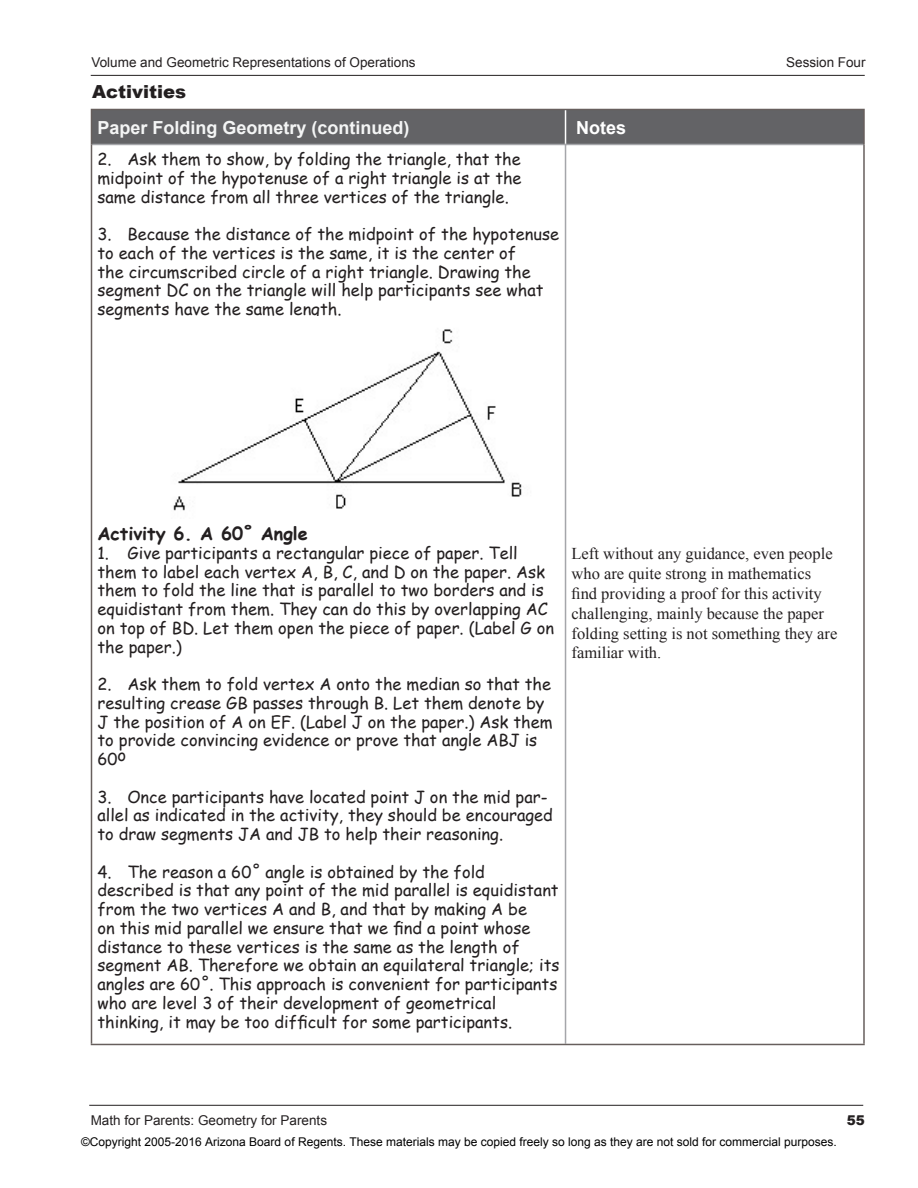
<style>
.page{position:relative;width:918px;height:1188px;background:#fff}
.page>*{position:absolute;margin:0;border:0;box-sizing:border-box;transform-origin:0 0}
.t1{font:700 18px "Arial";color:#f4f5f5}
.t2{font:700 18px "Comic Sans MS";color:#231f20}
.t3{font:900 18px "Arial";color:#231f20}
.t4{font:700 18px "Arial";color:#fff}
.t5{font:16.5px/18.8px "Comic Sans MS";color:#231f20}
.t6{font:16.5px/19.8px "Times New Roman";color:#231f20}
.t7{font:13.5px "Arial";color:#231f20}
.t8{font:900 13.5px "Arial";color:#231f20}
.t9{font:12px "Arial";color:#000}
</style>
<div class="page">
<hr style="left:91px;top:75px;width:774px;height:1px;background:#231f20">
<hr style="left:89px;top:1105px;width:774px;height:1px;background:#231f20">
<hr style="left:565px;top:144px;width:1px;height:900px;background:#a5a6aa">
<div style="left:92px;top:110px;width:771px;height:35px;background:#636366"></div>
<hr style="left:91px;top:144px;width:1px;height:900px;background:#675f5d">
<hr style="left:863px;top:144px;width:2px;height:900px;background:#675f5d">
<hr style="left:91px;top:109px;width:475px;height:1px;background:#675f5d">
<hr style="left:91px;top:110px;width:1px;height:34px;background:#675f5d">
<hr style="left:566px;top:109px;width:299px;height:1px;background:#675f5d">
<hr style="left:863px;top:110px;width:2px;height:34px;background:#675f5d">
<hr style="left:91px;top:1044px;width:475px;height:1px;background:#675f5d">
<hr style="left:566px;top:1044px;width:299px;height:1px;background:#675f5d">
<hr style="left:565px;top:110px;width:1px;height:34px;background:#fff">
<img style="left:173px;top:329px;width:349px;height:182px">
<p class="t7" style="left:92px;top:55px;width:326px">Volume and Geometric Representations of Operations</p>
<p class="t7" style="left:786px;top:55px;width:81px">Session Four</p>
<p class="t3" style="left:92px;top:82px;width:95px">Activities</p>
<p class="t1" style="left:97px;top:117px;width:314px">Paper Folding Geometry (continued)</p>
<p class="t4" style="left:576px;top:117px;width:52px">Notes</p>
<p class="t5" style="left:97px;top:149px;width:426px;text-align:justify">2. Ask them to show, by folding the triangle, that the midpoint of the hypotenuse of a right triangle is at the same distance from all three vertices of the triangle.</p>
<p class="t5" style="left:97px;top:224px;width:463px">3. Because the distance of the midpoint of the hypotenuse to each of the vertices is the same, it is the center of<br>the circumscribed circle of a right triangle. Drawing the segment DC on the triangle will help participants see what segments have the same length.</p>
<p class="t2" style="left:97px;top:520px;width:212px">Activity 6. A 60˚ Angle</p>
<p class="t5" style="left:97px;top:543px;width:458px">1. Give participants a rectangular piece of paper. Tell them to label each vertex A, B, C, and D on the paper. Ask them to fold the line that is parallel to two borders and is equidistant from them. They can do this by overlapping AC on top of BD. Let them open the piece of paper. (Label G on the paper.)</p>
<p class="t5" style="left:97px;top:674px;width:457px">2. Ask them to fold vertex A onto the median so that the resulting crease GB passes through B. Let them denote by J the position of A on EF. (Label J on the paper.) Ask them to provide convincing evidence or prove that angle ABJ is 60o</p>
<p class="t5" style="left:97px;top:787px;width:457px">3. Once participants have located point J on the mid par&shy;allel as indicated in the activity, they should be encouraged to draw segments JA and JB to help their reasoning.</p>
<p class="t5" style="left:97px;top:862px;width:464px">4. The reason a 60˚ angle is obtained by the fold described is that any point of the mid parallel is equidistant from the two vertices A and B, and that by making A be<br>on this mid parallel we ensure that we find a point whose distance to these vertices is the same as the length of segment AB. Therefore we obtain an equilateral triangle; its angles are 60˚. This approach is convenient for participants who are level 3 of their development of geometrical thinking, it may be too difficult for some participants.</p>
<p class="t6" style="left:572px;top:544px;width:267px">Left without any guidance, even people who are quite strong in mathematics find providing a proof for this activity challenging, mainly because the paper folding setting is not something they are familiar with.</p>
<p class="t7" style="left:91px;top:1113px;width:238px">Math for Parents: Geometry for Parents</p>
<p class="t8" style="left:847px;top:1113px;width:20px">55</p>
<p class="t9" style="left:81px;top:1134px;width:757px">©Copyright 2005-2016 Arizona Board of Regents. These materials may be copied freely so long as they are not sold for commercial purposes.</p>
</div>
